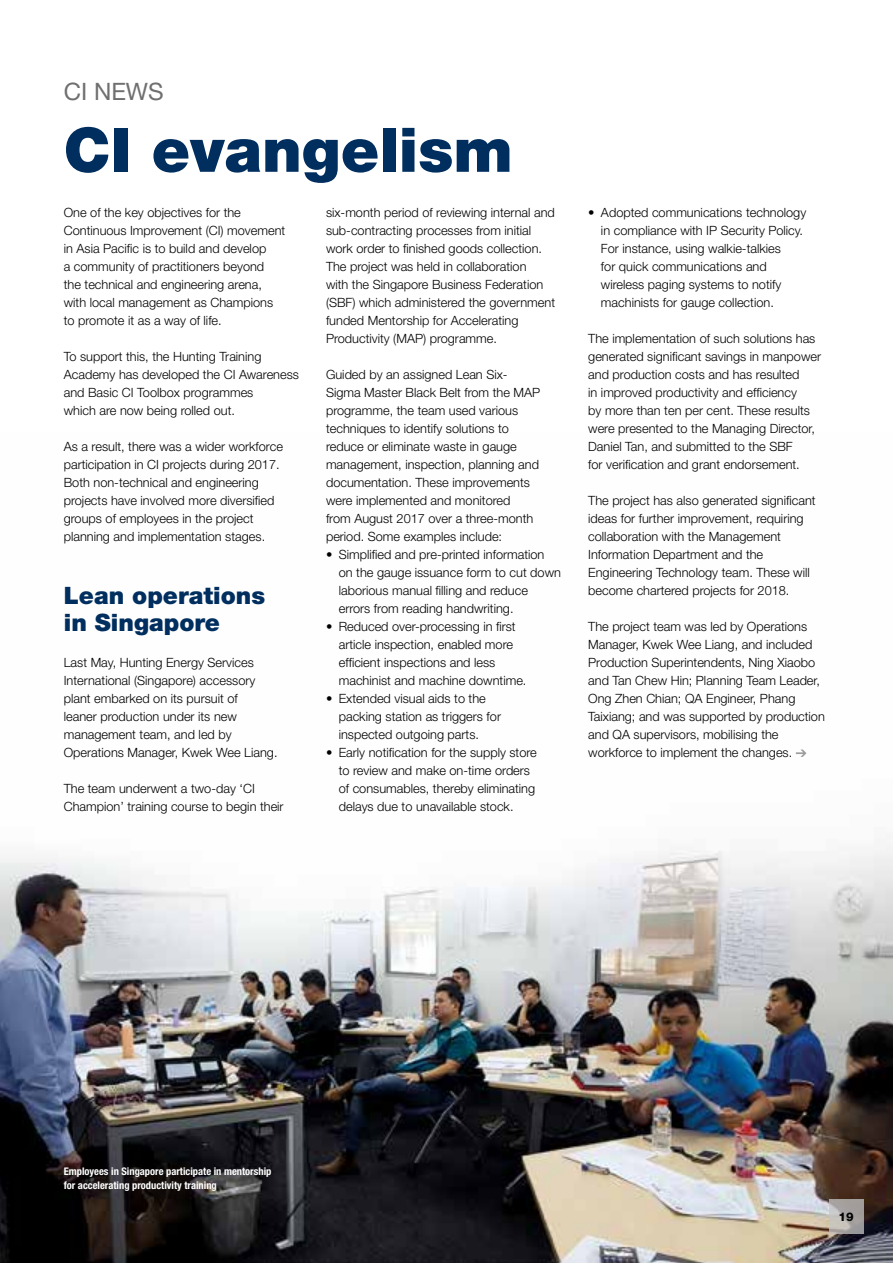
<style>
.page{position:relative;width:893px;height:1263px;background:#fff}
.page>*{position:absolute;margin:0;border:0;box-sizing:border-box;transform-origin:0 0}
.t1{font:900 61.5px "Helvetica Neue LT Pro";color:#002e5f}
.t2{font:900 24px/27px "Helvetica Neue LT Pro";color:#002e5f}
.t3{font:24px "Helvetica Neue LT Pro";color:#706f6f}
.t4{font:300 12.75px/18px "Helvetica Neue LT Pro";color:#000}
.t5{font:800 12px "Helvetica Neue LT Pro";color:#000}
.t6{font:700 condensed 10.5px/14.2px "Helvetica Neue LT Pro";color:#fff}
</style>
<div class="page">
<img style="left:0;top:753px;width:893px;height:510px">
<svg style="left:796px;top:749px;width:10px;height:8px"></svg>
<svg style="left:829px;top:1199px;width:34px;height:34px"></svg>
<h2 class="t3" style="left:64px;top:77px;width:101px">CI NEWS</h2>
<h1 class="t1" style="left:64px;top:113px;width:450px">CI evangelism</h1>
<p class="t4" style="left:64px;top:203px;width:223px">One of the key objectives for the Continuous Improvement (CI) movement in Asia Pacific is to build and develop<br>a community of practitioners beyond<br>the technical and engineering arena, with local management as Champions to promote it as a way of life.</p>
<p class="t4" style="left:64px;top:347px;width:237px">To support this, the Hunting Training Academy has developed the CI Awareness and Basic CI Toolbox programmes<br>which are now being rolled out.</p>
<p class="t4" style="left:64px;top:437px;width:221px">As a result, there was a wider workforce participation in CI projects during 2017.<br>Both non-technical and engineering projects have involved more diversified groups of employees in the project planning and implementation stages.</p>
<h2 class="t2" style="left:64px;top:582px;width:203px">Lean operations in Singapore</h2>
<p class="t4" style="left:64px;top:653px;width:215px">Last May, Hunting Energy Services International (Singapore) accessory plant embarked on its pursuit of<br>leaner production under its new management team, and led by Operations Manager, Kwek Wee Liang.</p>
<p class="t4" style="left:64px;top:779px;width:221px">The team underwent a two-day ‘CI<br>Champion’ training course to begin their</p>
<p class="t4" style="left:326px;top:203px;width:231px">six-month period of reviewing internal and sub-contracting processes from initial work order to finished goods collection.<br>The project was held in collaboration<br>with the Singapore Business Federation (SBF) which administered the government funded Mentorship for Accelerating Productivity (MAP) programme.</p>
<p class="t4" style="left:326px;top:365px;width:216px">Guided by an assigned Lean Six-Sigma Master Black Belt from the MAP programme, the team used various techniques to identify solutions to reduce or eliminate waste in gauge management, inspection, planning and documentation. These improvements were implemented and monitored<br>from August 2017 over a three-month period. Some examples include:</p>
<p class="t4" style="left:339px;top:545px;width:224px;text-indent:-13px">• Simplified and pre-printed information on the gauge issuance form to cut down laborious manual filling and reduce errors from reading handwriting.</p>
<p class="t4" style="left:339px;top:617px;width:189px;text-indent:-13px">• Reduced over-processing in first article inspection, enabled more efficient inspections and less machinist and machine downtime.</p>
<p class="t4" style="left:339px;top:689px;width:164px;text-indent:-13px">• Extended visual aids to the packing station as triggers for inspected outgoing parts.</p>
<p class="t4" style="left:339px;top:743px;width:200px;text-indent:-13px">• Early notification for the supply store to review and make on-time orders of consumables, thereby eliminating delays due to unavailable stock.</p>
<p class="t4" style="left:601px;top:203px;width:207px;text-indent:-13px">• Adopted communications technology in compliance with IP Security Policy.<br>For instance, using walkie-talkies<br>for quick communications and wireless paging systems to notify machinists for gauge collection.</p>
<p class="t4" style="left:588px;top:329px;width:234px">The implementation of such solutions has generated significant savings in manpower and production costs and has resulted<br>in improved productivity and efficiency<br>by more than ten per cent. These results were presented to the Managing Director, Daniel Tan, and submitted to the SBF<br>for verification and grant endorsement.</p>
<p class="t4" style="left:588px;top:491px;width:229px">The project has also generated significant ideas for further improvement, requiring collaboration with the Management Information Department and the Engineering Technology team. These will become chartered projects for 2018.</p>
<p class="t4" style="left:588px;top:617px;width:238px">The project team was led by Operations Manager, Kwek Wee Liang, and included Production Superintendents, Ning Xiaobo and Tan Chew Hin; Planning Team Leader, Ong Zhen Chian; QA Engineer, Phang Taixiang; and was supported by production and QA supervisors, mobilising the workforce to implement the changes.</p>
<p class="t6" style="left:64px;top:1164px;width:209px">Employees in Singapore participate in mentorship for accelerating productivity training</p>
<p class="t5" style="left:839px;top:1209px;width:17px">19</p>
</div>
